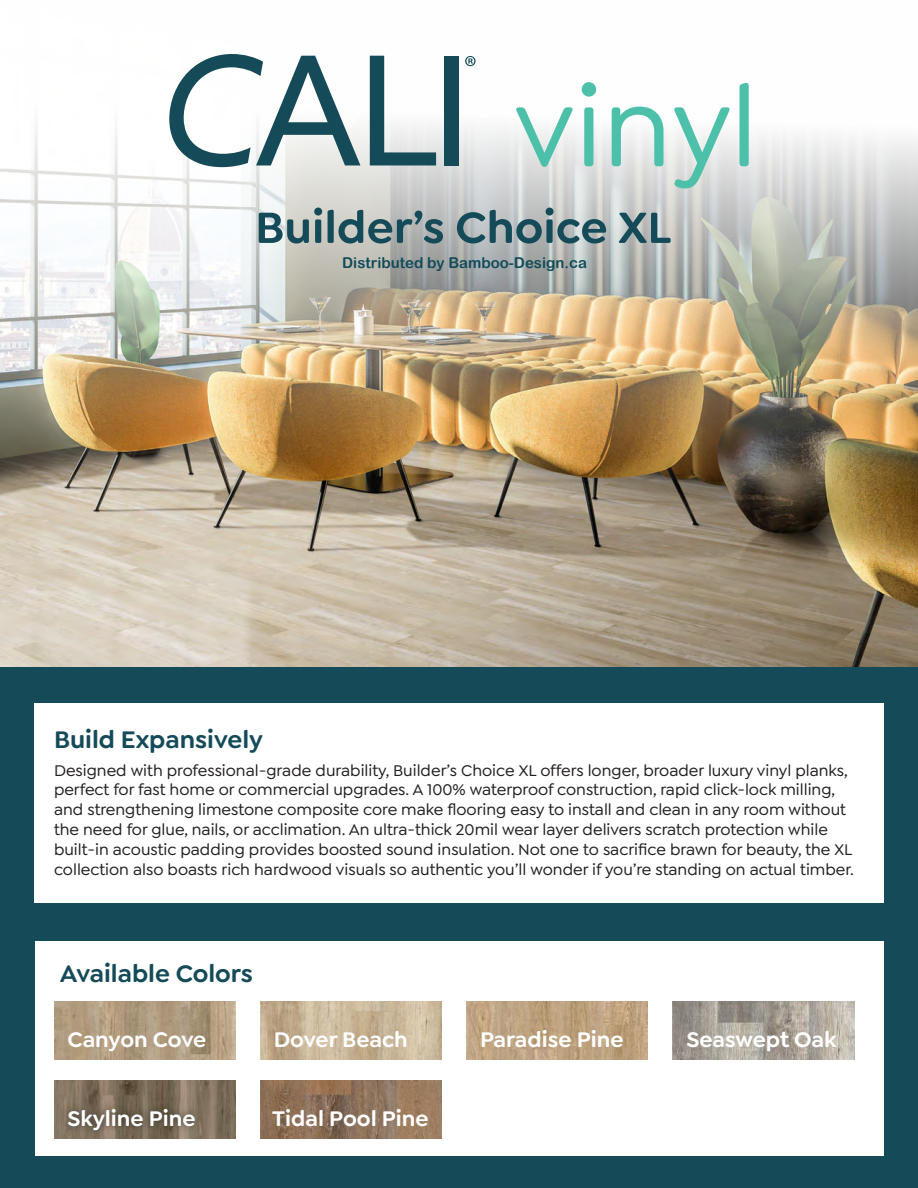
<style>
.page{position:relative;width:918px;height:1188px;background:#fff}
.page>*{position:absolute;margin:0;border:0;box-sizing:border-box;transform-origin:0 0}
.t1{font:500 116.7px "Goldplay";color:#4dc0aa}
.t2{font:600 25.5px "Goldplay";color:#154b58}
.t3{font:600 22.5px "Goldplay";color:#fff}
.t4{font:500 16.5px/19.8px "Goldplay";color:#231f20}
.t5{font:15px "Arial Rounded MT Bold";color:#124b59}
</style>
<div class="page">
<img style="left:1px;top:55px;width:917px;height:612px">
<div style="left:0;top:667px;width:918px;height:521px;background:#154b58"></div>
<div style="left:34px;top:704px;width:850px;height:199px;background:#fff"></div>
<div style="left:35px;top:941px;width:848px;height:215px;background:#fff"></div>
<img style="left:54px;top:1080px;width:181px;height:58px">
<div style="left:60px;top:1101px;width:143px;height:37px;background:#231f20;opacity:.75"></div>
<img style="left:54px;top:1001px;width:181px;height:58px">
<img style="left:260px;top:1080px;width:182px;height:58px">
<img style="left:260px;top:1001px;width:182px;height:58px">
<img style="left:467px;top:1001px;width:181px;height:58px">
<img style="left:673px;top:1001px;width:181px;height:58px">
<svg style="left:259px;top:208px;width:412px;height:36px;background:#889c9f"></svg>
<svg style="left:169px;top:54px;width:191px;height:113px"></svg>
<svg style="left:370px;top:56px;width:66px;height:109px"></svg>
<div style="left:444px;top:56px;width:15px;height:109px;background:#154b58"></div>
<svg style="left:465px;top:56px;width:11px;height:10px"></svg>
<h1 class="t1" style="left:514px;top:60px;width:245px">vinyl</h1>
<p class="t5" style="left:342px;top:254px;width:246px">Distributed by Bamboo-Design.ca</p>
<h2 class="t2" style="left:54px;top:724px;width:211px">Build Expansively</h2>
<p class="t4" style="left:54px;top:760px;width:802px">Designed with professional-grade durability, Builder’s Choice XL offers longer, broader luxury vinyl planks, perfect for fast home or commercial upgrades. A 100% waterproof construction, rapid click-lock milling, and strengthening limestone composite core make flooring easy to install and clean in any room without the need for glue, nails, or acclimation. An ultra-thick 20mil wear layer delivers scratch protection while built-in acoustic padding provides boosted sound insulation. Not one to sacrifice brawn for beauty, the XL collection also boasts rich hardwood visuals so authentic you’ll wonder if you’re standing on actual timber.</p>
<h2 class="t2" style="left:60px;top:958px;width:195px">Available Colors</h2>
<h3 class="t3" style="left:68px;top:1025px;width:140px">Canyon Cove</h3>
<h3 class="t3" style="left:274px;top:1025px;width:136px">Dover Beach</h3>
<h3 class="t3" style="left:480px;top:1025px;width:145px">Paradise Pine</h3>
<h3 class="t3" style="left:686px;top:1025px;width:152px">Seaswept Oak</h3>
<h3 class="t3" style="left:68px;top:1104px;width:130px">Skyline Pine</h3>
<h3 class="t3" style="left:272px;top:1104px;width:158px">Tidal Pool Pine</h3>
</div>
